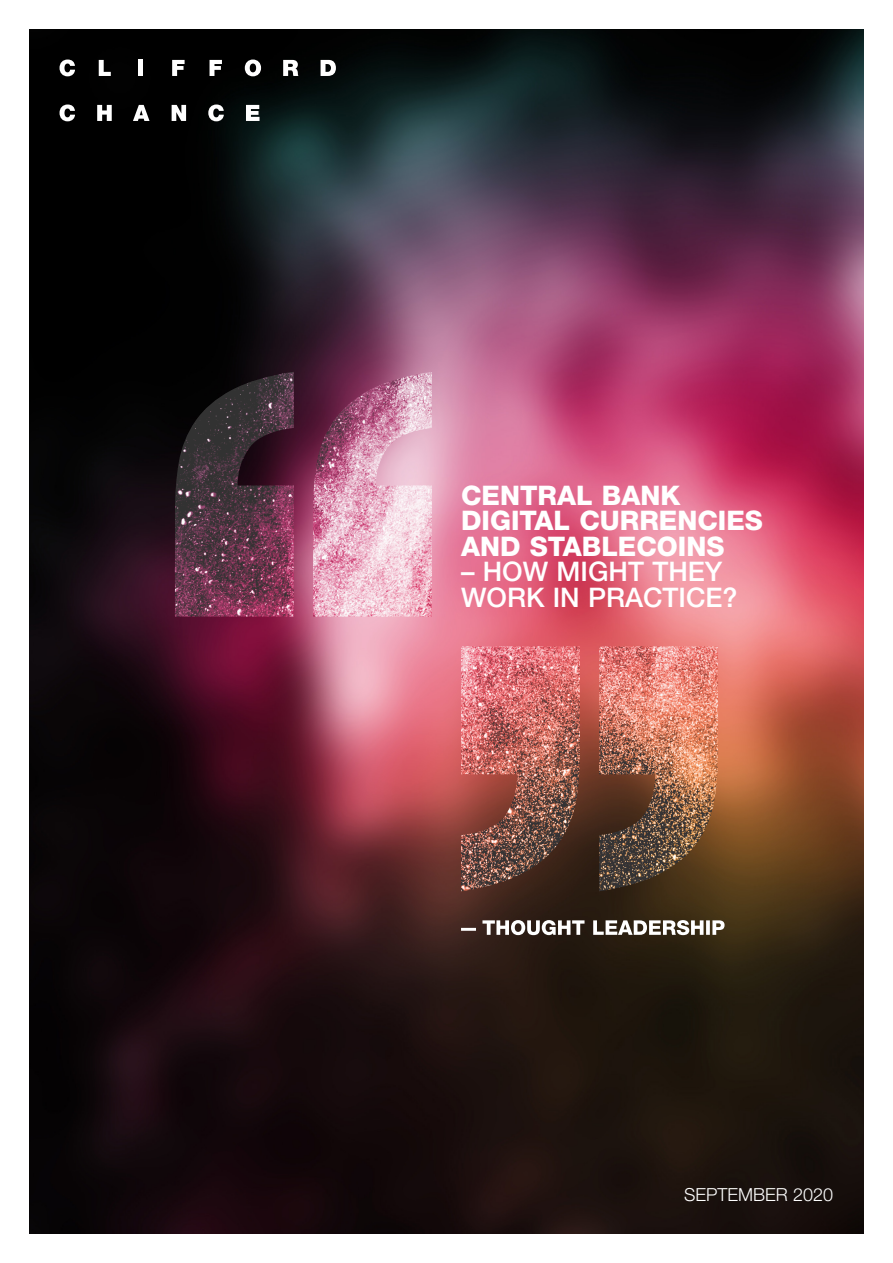
<style>
.page{position:relative;width:893px;height:1263px;background:#fff}
.page>*{position:absolute;margin:0;border:0;box-sizing:border-box;transform-origin:0 0}
._01__Document_Headin{font:800 27px/25.5px "Helvetica Neue LT Pro";color:#fff}
._02__Document_Sub-He{font:500 27px/25.5px "Helvetica Neue LT Pro";color:#fff}
._02__Document_Sub-He-2{font:300 18px "Helvetica Neue LT Pro";color:#fff}
</style>
<div class="page">
<img style="left:30px;top:30px;width:833px;height:1203px">
<img style="left:175px;top:372px;width:543px;height:519px">
<svg style="left:60px;top:60px;width:15px;height:16px"></svg>
<svg style="left:99px;top:60px;width:12px;height:16px"></svg>
<div style="left:138px;top:60px;width:5px;height:16px;background:#fff"></div>
<svg style="left:172px;top:60px;width:13px;height:16px"></svg>
<svg style="left:210px;top:60px;width:12px;height:16px"></svg>
<svg style="left:245px;top:60px;width:16px;height:16px"></svg>
<svg style="left:283px;top:60px;width:15px;height:16px"></svg>
<svg style="left:321px;top:60px;width:15px;height:16px"></svg>
<svg style="left:60px;top:105px;width:15px;height:16px"></svg>
<svg style="left:97px;top:105px;width:15px;height:16px"></svg>
<svg style="left:133px;top:105px;width:17px;height:16px"></svg>
<svg style="left:172px;top:105px;width:14px;height:16px"></svg>
<svg style="left:208px;top:105px;width:16px;height:16px"></svg>
<svg style="left:246px;top:105px;width:14px;height:16px"></svg>
<svg style="left:461px;top:920px;width:263px;height:15px"></svg>
<p class="_01__Document_Headin" style="left:461px;top:482px;width:303px">CENTRAL BANK<br>DIGITAL CURRENCIES<br>AND STABLECOINS</p>
<p class="_02__Document_Sub-He" style="left:461px;top:559px;width:278px">– HOW MIGHT THEY<br>WORK IN PRACTICE?</p>
<p class="_02__Document_Sub-He-2" style="left:684px;top:1183px;width:151px">SEPTEMBER 2020</p>
</div>
